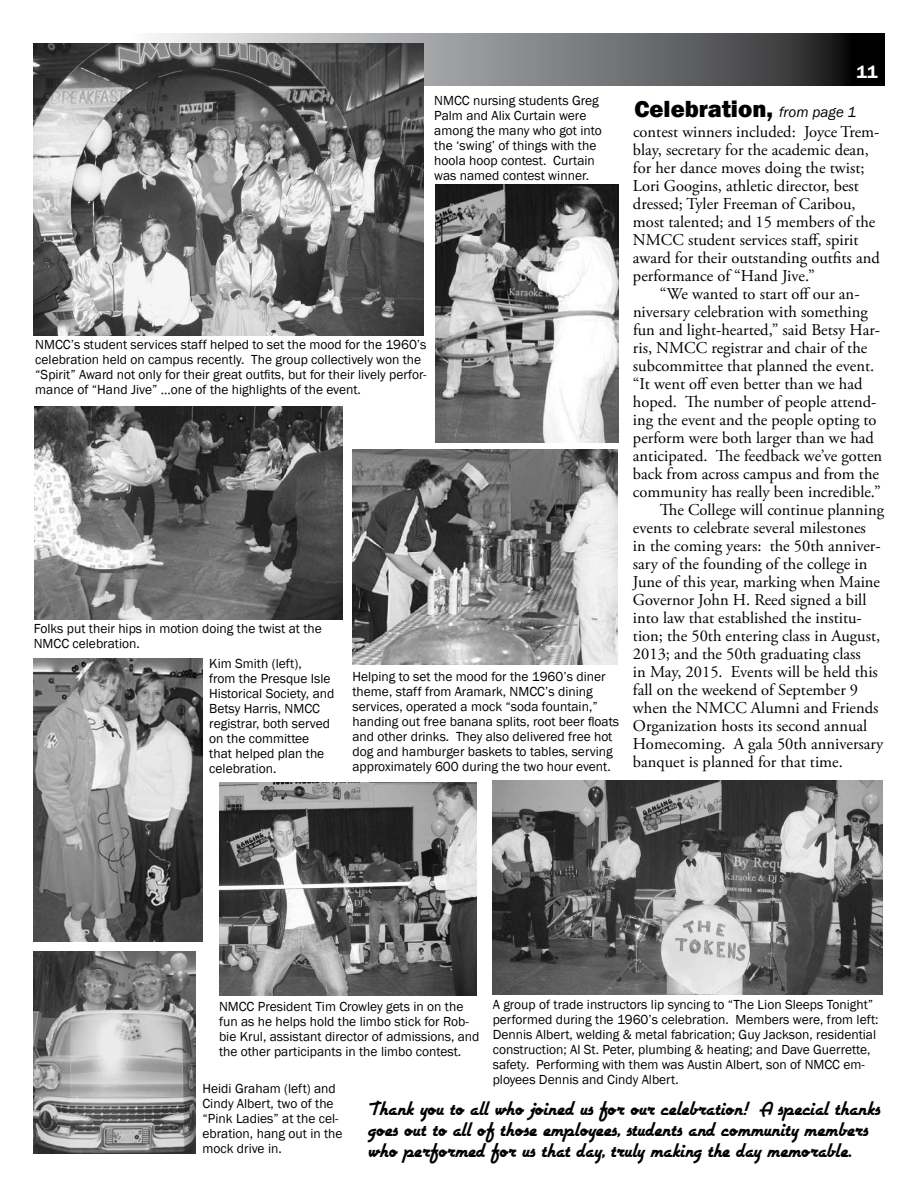
<style>
.page{position:relative;width:918px;height:1188px;background:#fff}
.page>*{position:absolute;margin:0;border:0;box-sizing:border-box;transform-origin:0 0}
.t1{font:800 24px "Franklin Gothic";color:#000}
.t2{font:22.5px/21px "Airstream NF";letter-spacing:-.01em;color:#000}
.t3{font:600 18px "Franklin Gothic";color:#fff}
.t4{font:16.5px/18px "Adobe Garamond Pro";color:#000}
.t5{font:13.5px/15px "Franklin Gothic";color:#000}
.s1{font-weight:400;font-style:italic;font-size:15px}
</style>
<div class="page">
<svg style="left:34px;top:34px;width:850px;height:52px;background:#6f7072"></svg>
<img style="left:34px;top:44px;width:390px;height:292px">
<img style="left:34px;top:658px;width:169px;height:284px">
<img style="left:435px;top:184px;width:184px;height:258px">
<img style="left:219px;top:782px;width:257px;height:213px">
<img style="left:493px;top:780px;width:390px;height:214px">
<img style="left:34px;top:406px;width:309px;height:214px">
<img style="left:353px;top:449px;width:265px;height:215px">
<img style="left:34px;top:951px;width:162px;height:203px">
<p class="t5" style="left:434px;top:93px;width:169px">NMCC nursing students Greg<br>Palm and Alix Curtain were among the many who got into the ‘swing’ of things with the hoola hoop contest. Curtain was named contest winner.</p>
<p class="t5" style="left:35px;top:337px;width:393px">NMCC’s student services staff helped to set the mood for the 1960’s celebration held on campus recently. The group collectively won the “Spirit” Award not only for their great outfits, but for their lively perfor&shy;mance of “Hand Jive” …one of the highlights of the event.</p>
<p class="t5" style="left:34px;top:621px;width:290px">Folks put their hips in motion doing the twist at the<br>NMCC celebration.</p>
<p class="t5" style="left:209px;top:656px;width:127px">Kim Smith (left),<br>from the Presque Isle<br>Historical Society, and<br>Betsy Harris, NMCC registrar, both served on the committee that helped plan the celebration.</p>
<p class="t5" style="left:352px;top:669px;width:268px">Helping to set the mood for the 1960’s diner theme, staff from Aramark, NMCC’s dining services, operated a mock “soda fountain,” handing out free banana splits, root beer floats and other drinks. They also delivered free hot dog and hamburger baskets to tables, serving approximately 600 during the two hour event.</p>
<h3 class="t3" style="left:856px;top:61px;width:23px">11</h3>
<h1 class="t1" style="left:634px;top:94px;width:223px">Celebration, <span class="s1">from page 1</span></h1>
<p class="t4" style="left:633px;top:124px;width:248px">contest winners included: Joyce Trem&shy;blay, secretary for the academic dean, for her dance moves doing the twist; Lori Googins, athletic director, best dressed; Tyler Freeman of Caribou, most talented; and 15 members of the NMCC student services staff, spirit award for their outstanding outfits and performance of “Hand Jive.”</p>
<p class="t4" style="left:660px;top:286px;width:201px">“We wanted to start off our an-</p>
<p class="t4" style="left:633px;top:304px;width:236px">niversary celebration with something</p>
<p class="t4" style="left:633px;top:322px;width:249px">fun and light-hearted,” said Betsy Har-</p>
<p class="t4" style="left:633px;top:340px;width:236px">ris, NMCC registrar and chair of the</p>
<p class="t4" style="left:633px;top:358px;width:243px">subcommittee that planned the event.</p>
<p class="t4" style="left:633px;top:376px;width:231px">“It went off even better than we had</p>
<p class="t4" style="left:633px;top:394px;width:245px">hoped. The number of people attend-</p>
<p class="t4" style="left:633px;top:412px;width:245px">ing the event and the people opting to</p>
<p class="t4" style="left:633px;top:430px;width:242px">perform were both larger than we had</p>
<p class="t4" style="left:633px;top:448px;width:251px">anticipated. The feedback we’ve gotten</p>
<p class="t4" style="left:633px;top:466px;width:248px">back from across campus and from the</p>
<p class="t4" style="left:633px;top:484px;width:249px">community has really been incredible.”</p>
<p class="t4" style="left:660px;top:502px;width:226px">The College will continue planning</p>
<p class="t4" style="left:633px;top:520px;width:234px">events to celebrate several milestones</p>
<p class="t4" style="left:633px;top:538px;width:249px">in the coming years: the 50th anniver-</p>
<p class="t4" style="left:633px;top:556px;width:236px">sary of the founding of the college in</p>
<p class="t4" style="left:633px;top:574px;width:249px">June of this year, marking when Maine</p>
<p class="t4" style="left:633px;top:592px;width:235px">Governor John H. Reed signed a bill</p>
<p class="t4" style="left:633px;top:610px;width:230px">into law that established the institu-</p>
<p class="t4" style="left:633px;top:628px;width:249px">tion; the 50th entering class in August,</p>
<p class="t4" style="left:633px;top:646px;width:229px">2013; and the 50th graduating class</p>
<p class="t4" style="left:633px;top:664px;width:246px">in May, 2015. Events will be held this</p>
<p class="t4" style="left:633px;top:682px;width:227px">fall on the weekend of September 9</p>
<p class="t4" style="left:633px;top:700px;width:247px">when the NMCC Alumni and Friends</p>
<p class="t4" style="left:633px;top:718px;width:236px">Organization hosts its second annual</p>
<p class="t4" style="left:633px;top:736px;width:252px">Homecoming. A gala 50th anniversary</p>
<p class="t4" style="left:633px;top:754px;width:211px">banquet is planned for that time.</p>
<p class="t5" style="left:219px;top:999px;width:262px">NMCC President Tim Crowley gets in on the fun as he helps hold the limbo stick for Rob&shy;bie Krul, assistant director of admissions, and the other participants in the limbo contest.</p>
<p class="t5" style="left:493px;top:998px;width:387px">A group of trade instructors lip syncing to “The Lion Sleeps Tonight” performed during the 1960’s celebration. Members were, from left:<br>Dennis Albert, welding &amp; metal fabrication; Guy Jackson, residential construction; Al St. Peter, plumbing &amp; heating; and Dave Guerrette, safety. Performing with them was Austin Albert, son of NMCC em&shy;ployees Dennis and Cindy Albert.</p>
<p class="t5" style="left:202px;top:1081px;width:142px">Heidi Graham (left) and<br>Cindy Albert, two of the “Pink Ladies” at the cel&shy;ebration, hang out in the mock drive in.</p>
<h2 class="t2" style="left:368px;top:1097px;width:514px">Thank you to all who joined us for our celebration! A special thanks goes out to all of those employees, students and community members who performed for us that day, truly making the day memorable.</h2>
</div>
